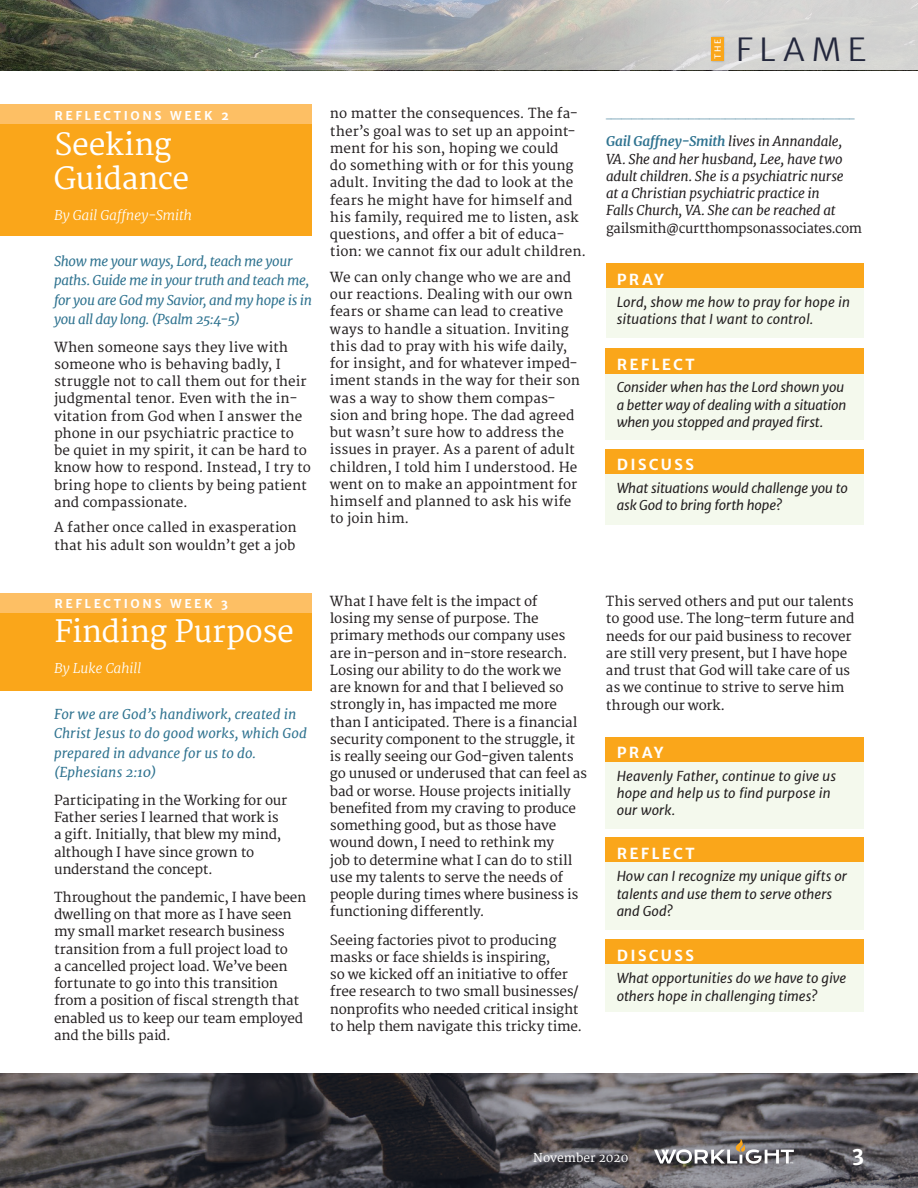
<style>
.page{position:relative;width:918px;height:1188px;background:#fff}
.page>*{position:absolute;margin:0;border:0;box-sizing:border-box;transform-origin:0 0}
.t1{font:300 32.1px "Merriweather Sans";letter-spacing:.2em;color:#24283d}
.t2{font:30px/34.5px "Merriweather";letter-spacing:-.01em;color:#fff}
.t3{font:700 21px "Merriweather Sans";color:#fff}
.t4{font:700 15px "Merriweather Sans";letter-spacing:.145em;color:#fff}
.t5{font:13.5px/17.2px "Merriweather";letter-spacing:-.005em;color:#231f20}
.t6{font:italic 13.5px/17.2px "Merriweather Sans";color:#231f20}
.t7{font:italic 13.5px/17.2px "Merriweather";letter-spacing:-.015em;color:#231f20}
.t8{font:italic 13.5px/19.2px "Merriweather";letter-spacing:-.015em;color:#2f7390}
.t9{font:italic 13.5px/19.2px "Merriweather";letter-spacing:.005em;color:#2f7390}
.t10{font:italic 300 13.5px "Merriweather";letter-spacing:-.005em;color:#fff}
.t11{font:700 12px "Merriweather Sans";letter-spacing:.21em;color:#fff}
.t12{font:12px "Merriweather";color:#fff}
.t13{font:8.55px "Merriweather Sans";color:#fff}
.t14{font:7.5px "Merriweather";color:#2f7390}
.s1{font-weight:700;color:#2f7390}
</style>
<div class="page">
<img style="left:0;top:1074px;width:918px;height:114px">
<img style="left:0;top:0;width:918px;height:70px">
<div style="left:710px;top:35px;width:15px;height:28px;background:#4d585f;opacity:.4"></div>
<div style="left:712px;top:37px;width:12px;height:24px;background:#faa61a"></div>
<div style="left:0;top:595px;width:311px;height:96px;background:#faa61a"></div>
<div style="left:0;top:593px;width:311px;height:20px;background:#fdbf64"></div>
<div style="left:0;top:104px;width:311px;height:132px;background:#faa61a"></div>
<div style="left:0;top:104px;width:311px;height:20px;background:#fdbf64"></div>
<div style="left:606px;top:263px;width:258px;height:26px;background:#faa61a"></div>
<div style="left:606px;top:349px;width:258px;height:25px;background:#faa61a"></div>
<div style="left:606px;top:449px;width:258px;height:25px;background:#faa61a"></div>
<div style="left:606px;top:289px;width:258px;height:49px;background:#f4f9ed"></div>
<div style="left:606px;top:374px;width:258px;height:65px;background:#f4f9ed"></div>
<div style="left:606px;top:474px;width:258px;height:51px;background:#f4f9ed"></div>
<div style="left:606px;top:737px;width:258px;height:25px;background:#faa61a"></div>
<div style="left:606px;top:838px;width:258px;height:25px;background:#faa61a"></div>
<div style="left:606px;top:940px;width:258px;height:25px;background:#faa61a"></div>
<div style="left:606px;top:762px;width:258px;height:67px;background:#f4f9ed"></div>
<div style="left:606px;top:863px;width:258px;height:67px;background:#f4f9ed"></div>
<div style="left:606px;top:965px;width:258px;height:47px;background:#f4f9ed"></div>
<svg style="left:654px;top:1139px;width:140px;height:25px"></svg>
<p class="t11" style="left:55px;top:109px;width:176px">REFLECTIONS WEEK 2</p>
<h2 class="t2" style="left:54px;top:128px;width:137px">Seeking<br>Guidance</h2>
<p class="t10" style="left:54px;top:207px;width:140px">By Gail Gaffney-Smith</p>
<p class="t8" style="left:54px;top:252px;width:259px">Show me your ways, Lord, teach me your paths. Guide me in your truth and teach me, for you are God my Savior, and my hope is in you all day long. (Psalm 25:4-5)</p>
<p class="t5" style="left:54px;top:339px;width:259px">When someone says they live with someone who is behaving badly, I struggle not to call them out for their judgmental tenor. Even with the in&shy;vitation from God when I answer the phone in our psychiatric practice to be quiet in my spirit, it can be hard to know how to respond. Instead, I try to bring hope to clients by being patient and compassionate.</p>
<p class="t5" style="left:54px;top:519px;width:244px">A father once called in exasperation that his adult son wouldn’t get a job</p>
<p class="t11" style="left:55px;top:596px;width:175px">REFLECTIONS WEEK 3</p>
<h2 class="t2" style="left:55px;top:616px;width:241px">Finding Purpose</h2>
<p class="t10" style="left:54px;top:660px;width:89px">By Luke Cahill</p>
<p class="t9" style="left:54px;top:705px;width:255px">For we are God’s handiwork, created in<br>Christ Jesus to do good works, which God prepared in advance for us to do. (Ephesians 2:10)</p>
<p class="t5" style="left:54px;top:792px;width:235px">Participating in the Working for our<br>Father series I learned that work is a gift. Initially, that blew my mind, although I have since grown to understand the concept.</p>
<p class="t5" style="left:54px;top:889px;width:254px">Throughout the pandemic, I have been dwelling on that more as I have seen my small market research business transition from a full project load to<br>a cancelled project load. We’ve been fortunate to go into this transition from a position of fiscal strength that enabled us to keep our team employed and the bills paid.</p>
<p class="t5" style="left:330px;top:106px;width:258px">no matter the consequences. The fa&shy;ther’s goal was to set up an appoint&shy;ment for his son, hoping we could<br>do something with or for this young adult. Inviting the dad to look at the fears he might have for himself and his family, required me to listen, ask questions, and offer a bit of educa&shy;tion: we cannot fix our adult children.</p>
<p class="t5" style="left:330px;top:269px;width:252px">We can only change who we are and our reactions. Dealing with our own fears or shame can lead to creative ways to handle a situation. Inviting this dad to pray with his wife daily, for insight, and for whatever imped&shy;iment stands in the way for their son was a way to show them compas&shy;sion and bring hope. The dad agreed but wasn’t sure how to address the issues in prayer. As a parent of adult children, I told him I understood. He went on to make an appointment for himself and planned to ask his wife to join him.</p>
<p class="t5" style="left:330px;top:593px;width:259px">What I have felt is the impact of<br>losing my sense of purpose. The primary methods our company uses are in-person and in-store research.<br>Losing our ability to do the work we<br>are known for and that I believed so strongly in, has impacted me more than I anticipated. There is a financial security component to the struggle, it is really seeing our God-given talents go unused or underused that can feel as bad or worse. House projects initially benefited from my craving to produce something good, but as those have wound down, I need to rethink my<br>job to determine what I can do to still use my talents to serve the needs of people during times where business is functioning differently.</p>
<p class="t5" style="left:330px;top:932px;width:254px">Seeing factories pivot to producing masks or face shields is inspiring,<br>so we kicked off an initiative to offer free research to two small businesses/ nonprofits who needed critical insight to help them navigate this tricky time.</p>
<p class="t13" style="left:713px;top:59px;width:21px;rotate:-90deg">THE</p>
<h1 class="t1" style="left:736px;top:30px;width:132px">FLAME</h1>
<p class="t14" style="left:606px;top:111px;width:250px">________________________________________________</p>
<p class="t7" style="left:606px;top:133px;width:239px"><span class="s1">Gail Gaffney-Smith</span> lives in Annandale, VA. She and her husband, Lee, have two adult children. She is a psychiatric nurse at a Christian psychiatric practice in Falls Church, VA. She can be reached at</p>
<p class="t5" style="left:606px;top:220px;width:258px">gailsmith@curtthompsonassociates.com</p>
<p class="t4" style="left:617px;top:270px;width:48px">PRAY</p>
<p class="t6" style="left:617px;top:294px;width:235px">Lord, show me how to pray for hope in situations that I want to control.</p>
<p class="t4" style="left:617px;top:355px;width:79px">REFLECT</p>
<p class="t6" style="left:617px;top:379px;width:231px">Consider when has the Lord shown you a better way of dealing with a situation when you stopped and prayed first.</p>
<p class="t4" style="left:617px;top:456px;width:79px">DISCUSS</p>
<p class="t6" style="left:617px;top:479px;width:233px">What situations would challenge you to ask God to bring forth hope?</p>
<p class="t5" style="left:606px;top:593px;width:250px">This served others and put our talents to good use. The long-term future and needs for our paid business to recover are still very present, but I have hope and trust that God will take care of us as we continue to strive to serve him through our work.</p>
<p class="t4" style="left:617px;top:744px;width:48px">PRAY</p>
<p class="t6" style="left:617px;top:768px;width:221px">Heavenly Father, continue to give us hope and help us to find purpose in our work.</p>
<p class="t4" style="left:617px;top:844px;width:79px">REFLECT</p>
<p class="t6" style="left:617px;top:868px;width:232px">How can I recognize my unique gifts or talents and use them to serve others and God?</p>
<p class="t4" style="left:617px;top:946px;width:79px">DISCUSS</p>
<p class="t6" style="left:617px;top:970px;width:231px">What opportunities do we have to give others hope in challenging times?</p>
<p class="t12" style="left:533px;top:1151px;width:97px">November 2020</p>
<h3 class="t3" style="left:852px;top:1141px;width:13px">3</h3>
</div>
